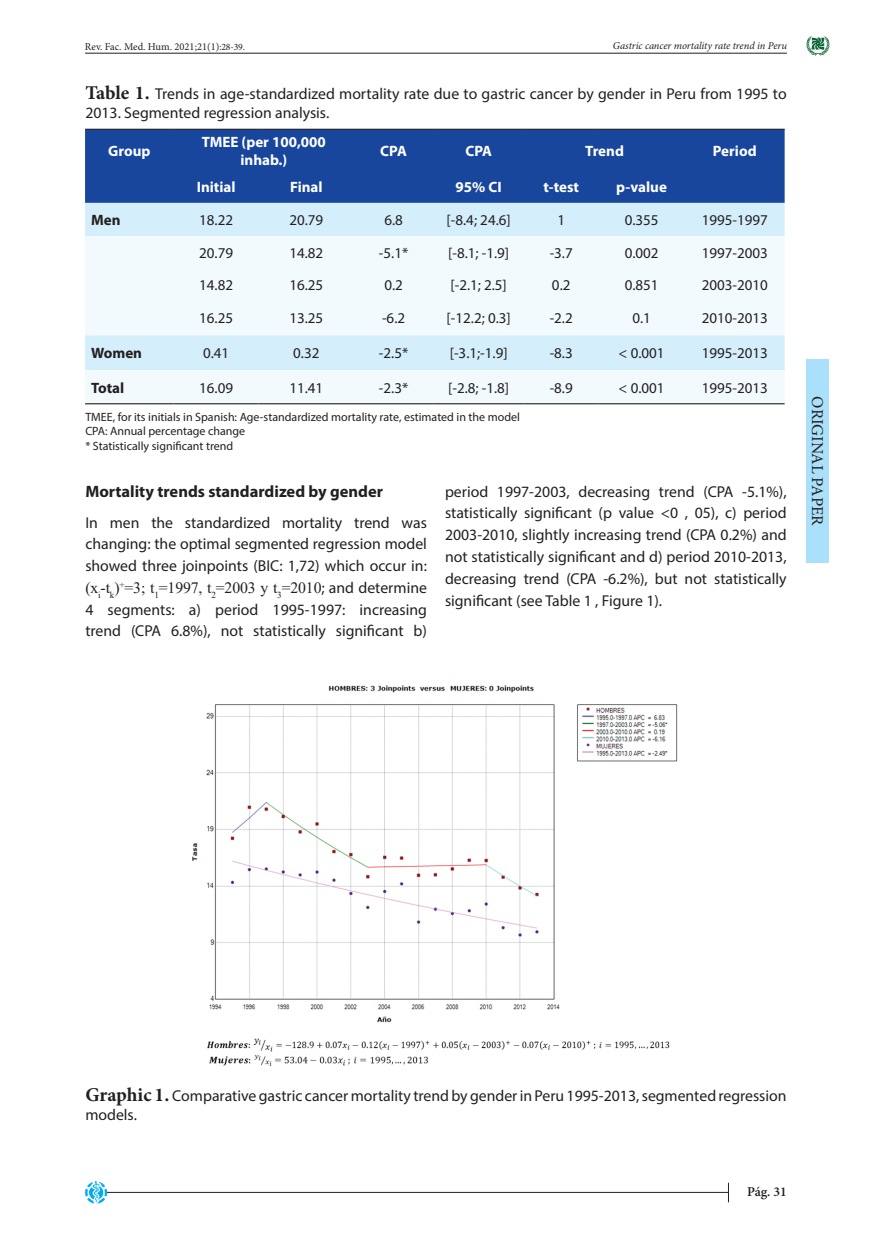
<style>
.page{position:relative;width:872px;height:1234px;background:#fff}
.page>*{position:absolute;margin:0;border:0;box-sizing:border-box;transform-origin:0 0}
.PARRAFO_OK{font:700 16.5px "Myriad Pro";color:#231f20}
.t1{font:16.5px "Minion Pro";letter-spacing:-.005em;color:#231f20}
.PARRAFO_OK-2{font:15.75px/21.8px "Myriad Pro";color:#231f20}
.t2{font:15px "Myriad Pro";color:#231f20}
.t3{font:700 15px/18px "Myriad Pro";color:#fff;text-align:center}
.t4{font:700 15px "Myriad Pro";color:#231f20}
.t5{font:600 13.5px "Minion Pro";color:#231f20}
.t6{font:12px "Myriad Pro";color:#231f20}
.t7{font:italic 10.5px "Minion Pro";letter-spacing:-.01em;color:#231f20}
.t8{font:10.5px "Minion Pro";color:#231f20}
.s1{font-size:9.75px}
.s2{font-family:"Minion Pro";font-weight:700;font-size:19.5px}
.s3{font-family:"Times New Roman"}
</style>
<div class="page">
<div style="left:806px;top:359px;width:23px;height:204px;background:#aae0f9"></div>
<hr style="left:85px;top:53px;width:702px;height:1px;background:#231f20">
<svg style="left:806px;top:36px;width:24px;height:20px"></svg>
<hr style="left:106px;top:1191px;width:623px;height:1px;background:#231f20">
<svg style="left:85px;top:1181px;width:23px;height:23px"></svg>
<svg style="left:728px;top:1182px;width:1px;height:19px"></svg>
<div style="left:85px;top:130px;width:699px;height:73px;background:#18469d"></div>
<div style="left:85px;top:203px;width:699px;height:33px;background:#d4effb"></div>
<svg style="left:85px;top:236px;width:699px;height:167px;fill:#f2fafd"></svg>
<hr style="left:85px;top:129px;width:89px;height:1px;background:#231f20">
<hr style="left:174px;top:129px;width:85px;height:1px;background:#231f20">
<hr style="left:259px;top:129px;width:95px;height:1px;background:#231f20">
<hr style="left:354px;top:129px;width:79px;height:1px;background:#231f20">
<hr style="left:433px;top:129px;width:91px;height:1px;background:#231f20">
<hr style="left:524px;top:129px;width:74px;height:1px;background:#231f20">
<hr style="left:598px;top:129px;width:87px;height:1px;background:#231f20">
<hr style="left:685px;top:129px;width:99px;height:1px;background:#231f20">
<hr style="left:85px;top:403px;width:89px;height:1px;background:#231f20">
<hr style="left:174px;top:403px;width:85px;height:1px;background:#231f20">
<hr style="left:259px;top:403px;width:95px;height:1px;background:#231f20">
<hr style="left:354px;top:403px;width:79px;height:1px;background:#231f20">
<hr style="left:433px;top:403px;width:91px;height:1px;background:#231f20">
<hr style="left:524px;top:403px;width:74px;height:1px;background:#231f20">
<hr style="left:598px;top:403px;width:87px;height:1px;background:#231f20">
<hr style="left:685px;top:403px;width:99px;height:1px;background:#231f20">
<img style="left:192px;top:685px;width:486px;height:338px">
<img style="left:207px;top:1038px;width:463px;height:28px">
<p class="t8" style="left:85px;top:40px;width:161px">Rev. Fac. Med. Hum. 2021;21(1)<span class="s1">:28-39.</span></p>
<p class="t7" style="left:613px;top:39px;width:176px">Gastric cancer mortality rate trend in Peru</p>
<p class="PARRAFO_OK-2" style="left:85px;top:84px;width:703px;line-height:18.9px"><span class="s2">Table 1.</span> Trends in age-standardized mortality rate due to gastric cancer by gender in Peru from 1995 to<br>2013. Segmented regression analysis.</p>
<p class="t3" style="left:108px;top:141px;width:44px">Group</p>
<p class="t3" style="left:202px;top:132px;width:126px">TMEE (per 100,000 inhab.)</p>
<p class="t3" style="left:380px;top:141px;width:28px">CPA</p>
<p class="t3" style="left:465px;top:141px;width:28px">CPA</p>
<p class="t3" style="left:585px;top:141px;width:40px">Trend</p>
<p class="t3" style="left:713px;top:141px;width:45px">Period</p>
<p class="t3" style="left:197px;top:178px;width:40px">Initial</p>
<p class="t3" style="left:290px;top:178px;width:34px">Final</p>
<p class="t3" style="left:455px;top:178px;width:48px">95% CI</p>
<p class="t3" style="left:543px;top:178px;width:37px">t-test</p>
<p class="t3" style="left:616px;top:178px;width:52px">p-value</p>
<p class="t4" style="left:91px;top:210px;width:31px">Men</p>
<p class="t2" style="left:199px;top:211px;width:35px">18.22</p>
<p class="t2" style="left:289px;top:211px;width:35px">20.79</p>
<p class="t2" style="left:384px;top:211px;width:20px">6.8</p>
<p class="t2" style="left:446px;top:211px;width:66px">[-8.4; 24.6]</p>
<p class="t2" style="left:557px;top:211px;width:9px">1</p>
<p class="t2" style="left:624px;top:211px;width:35px">0.355</p>
<p class="t2" style="left:701px;top:211px;width:68px">1995-1997</p>
<p class="t2" style="left:199px;top:244px;width:35px">20.79</p>
<p class="t2" style="left:289px;top:244px;width:35px">14.82</p>
<p class="t2" style="left:379px;top:244px;width:31px">-5.1*</p>
<p class="t2" style="left:448px;top:244px;width:63px">[-8.1; -1.9]</p>
<p class="t2" style="left:549px;top:244px;width:25px">-3.7</p>
<p class="t2" style="left:624px;top:244px;width:35px">0.002</p>
<p class="t2" style="left:701px;top:244px;width:68px">1997-2003</p>
<p class="t2" style="left:199px;top:276px;width:35px">14.82</p>
<p class="t2" style="left:289px;top:276px;width:35px">16.25</p>
<p class="t2" style="left:384px;top:276px;width:20px">0.2</p>
<p class="t2" style="left:450px;top:276px;width:58px">[-2.1; 2.5]</p>
<p class="t2" style="left:552px;top:276px;width:20px">0.2</p>
<p class="t2" style="left:624px;top:276px;width:35px">0.851</p>
<p class="t2" style="left:701px;top:276px;width:68px">2003-2010</p>
<p class="t2" style="left:199px;top:309px;width:35px">16.25</p>
<p class="t2" style="left:289px;top:309px;width:35px">13.25</p>
<p class="t2" style="left:382px;top:309px;width:25px">-6.2</p>
<p class="t2" style="left:446px;top:309px;width:66px">[-12.2; 0.3]</p>
<p class="t2" style="left:549px;top:309px;width:25px">-2.2</p>
<p class="t2" style="left:632px;top:309px;width:20px">0.1</p>
<p class="t2" style="left:701px;top:309px;width:68px">2010-2013</p>
<p class="t4" style="left:91px;top:343px;width:52px">Women</p>
<p class="t2" style="left:203px;top:344px;width:28px">0.41</p>
<p class="t2" style="left:293px;top:344px;width:28px">0.32</p>
<p class="t2" style="left:379px;top:344px;width:31px">-2.5*</p>
<p class="t2" style="left:450px;top:344px;width:59px">[-3.1;-1.9]</p>
<p class="t2" style="left:549px;top:344px;width:25px">-8.3</p>
<p class="t2" style="left:618px;top:344px;width:48px">&lt; 0.001</p>
<p class="t2" style="left:701px;top:344px;width:68px">1995-2013</p>
<p class="t4" style="left:91px;top:377px;width:35px">Total</p>
<p class="t2" style="left:199px;top:378px;width:35px">16.09</p>
<p class="t2" style="left:289px;top:378px;width:35px">11.41</p>
<p class="t2" style="left:379px;top:378px;width:31px">-2.3*</p>
<p class="t2" style="left:448px;top:378px;width:63px">[-2.8; -1.8]</p>
<p class="t2" style="left:549px;top:378px;width:25px">-8.9</p>
<p class="t2" style="left:618px;top:378px;width:48px">&lt; 0.001</p>
<p class="t2" style="left:701px;top:378px;width:68px">1995-2013</p>
<p class="t6" style="left:85px;top:409px;width:436px">TMEE, for its initials in Spanish: Age-standardized mortality rate, estimated in the model</p>
<p class="t6" style="left:85px;top:424px;width:161px">CPA: Annual percentage change</p>
<p class="t6" style="left:85px;top:438px;width:149px">* Statistically significant trend</p>
<p class="PARRAFO_OK-2" style="left:445px;top:480px;width:343px;text-align:justify">period 1997-2003, decreasing trend (CPA -5.1%), statistically significant (p value &lt;0 , 05), c) period 2003-2010, slightly increasing trend (CPA 0.2%) and not statistically significant and d) period 2010-2013, decreasing trend (CPA -6.2%), but not statistically significant (see Table 1 , Figure 1).</p>
<p class="PARRAFO_OK" style="left:85px;top:481px;width:299px">Mortality trends standardized by gender</p>
<p class="PARRAFO_OK-2" style="left:85px;top:511px;width:343px;text-align:justify">In men the standardized mortality trend was changing: the optimal segmented regression model showed three joinpoints (BIC: 1,72) which occur in: <span class="s3">(x</span><sub>i</sub><span class="s3">-t</span><sub>k</sub><span class="s3">)</span><sup>+</sup><span class="s3">=3; t</span><sub>1</sub><span class="s3">=1997, t</span><sub>2</sub><span class="s3">=2003 y t</span><sub>3</sub><span class="s3">=2010</span>; and determine 4 segments: a) period 1995-1997: increasing trend (CPA 6.8%), not statistically significant b)</p>
<p class="t1" style="left:828px;top:396px;width:131px;rotate:90deg">ORIGINAL PAPER</p>
<p class="PARRAFO_OK-2" style="left:85px;top:1086px;width:703px;line-height:18.9px"><span class="s2">Graphic 1.</span> Comparative gastric cancer mortality trend by gender in Peru 1995-2013, segmented regression models.</p>
<p class="t5" style="left:747px;top:1181px;width:41px">Pág. 31</p>
</div>
